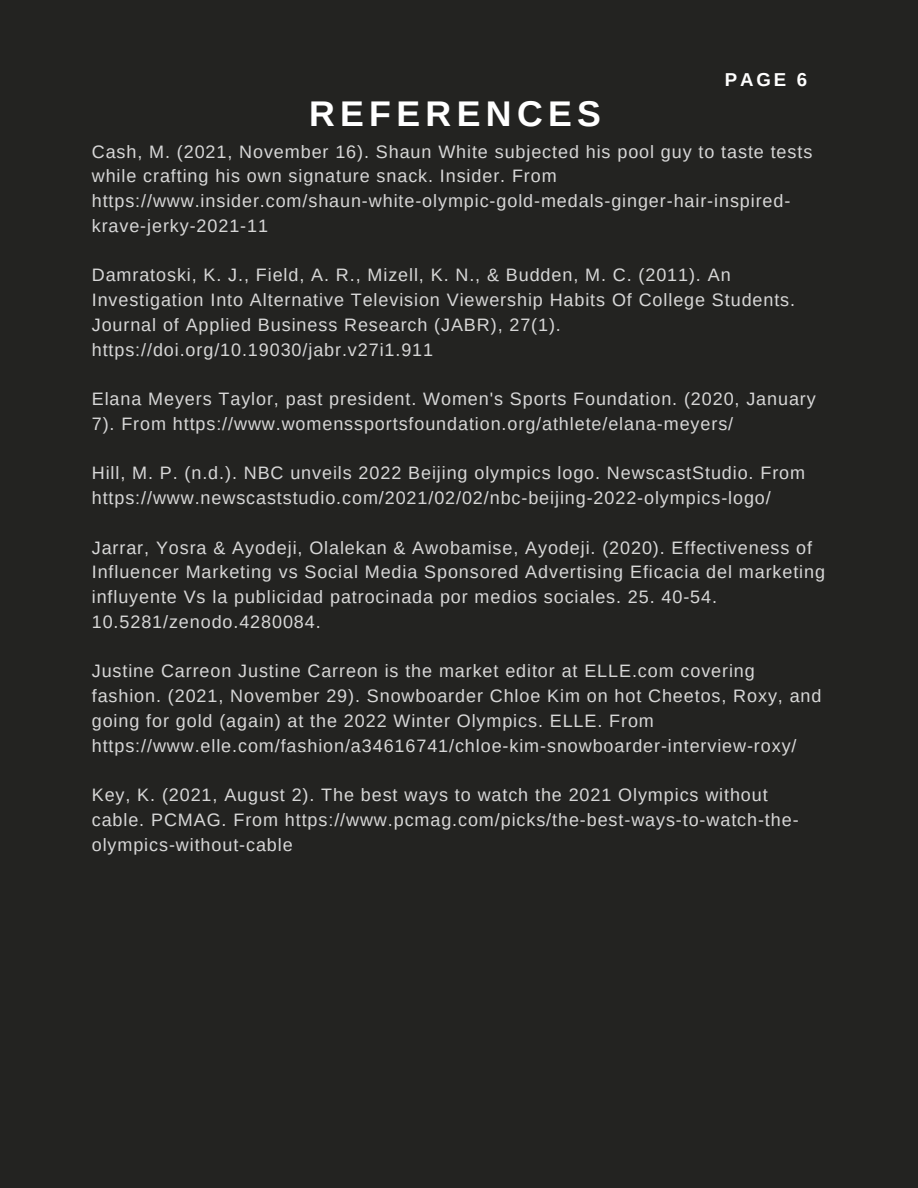
<style>
.page{position:relative;width:918px;height:1188px;background:#232321}
.page>*{position:absolute;margin:0;border:0;box-sizing:border-box;transform-origin:0 0}
.t1{font:700 35.7px "Arimo";letter-spacing:.15em;color:#fff}
.t2{font:700 18.6px "Arimo";color:#fff}
.t3{font:18px/24.8px "Arimo";letter-spacing:.05em;color:#d7d7d7}
</style>
<div class="page">
<p class="t1" style="left:309px;top:93px;width:294px">REFERENCES</p>
<p class="t2" style="left:725px;top:69px;width:84px">PAGE 6</p>
<p class="t3" style="left:92px;top:139px;width:722px">Cash, M. (2021, November 16). Shaun White subjected his pool guy to taste tests while crafting his own signature snack. Insider. From https://www.insider.com/shaun-white-olympic-gold-medals-ginger-hair-inspired&shy;krave-jerky-2021-11</p>
<p class="t3" style="left:92px;top:263px;width:705px">Damratoski, K. J., Field, A. R., Mizell, K. N., &amp; Budden, M. C. (2011). An Investigation Into Alternative Television Viewership Habits Of College Students.<br>Journal of Applied Business Research (JABR), 27(1). https://doi.org/10.19030/jabr.v27i1.911</p>
<p class="t3" style="left:92px;top:387px;width:726px">Elana Meyers Taylor, past president. Women's Sports Foundation. (2020, January<br>7). From https://www.womenssportsfoundation.org/athlete/elana-meyers/</p>
<p class="t3" style="left:92px;top:461px;width:715px">Hill, M. P. (n.d.). NBC unveils 2022 Beijing olympics logo. NewscastStudio. From https://www.newscaststudio.com/2021/02/02/nbc-beijing-2022-olympics-logo/</p>
<p class="t3" style="left:92px;top:535px;width:735px">Jarrar, Yosra &amp; Ayodeji, Olalekan &amp; Awobamise, Ayodeji. (2020). Effectiveness of Influencer Marketing vs Social Media Sponsored Advertising Eficacia del marketing influyente Vs la publicidad patrocinada por medios sociales. 25. 40-54.<br>10.5281/zenodo.4280084.</p>
<p class="t3" style="left:92px;top:659px;width:731px">Justine Carreon Justine Carreon is the market editor at ELLE.com covering fashion. (2021, November 29). Snowboarder Chloe Kim on hot Cheetos, Roxy, and going for gold (again) at the 2022 Winter Olympics. ELLE. From https://www.elle.com/fashion/a34616741/chloe-kim-snowboarder-interview-roxy/</p>
<p class="t3" style="left:92px;top:783px;width:708px">Key, K. (2021, August 2). The best ways to watch the 2021 Olympics without cable. PCMAG. From https://www.pcmag.com/picks/the-best-ways-to-watch-the&shy;olympics-without-cable</p>
</div>
